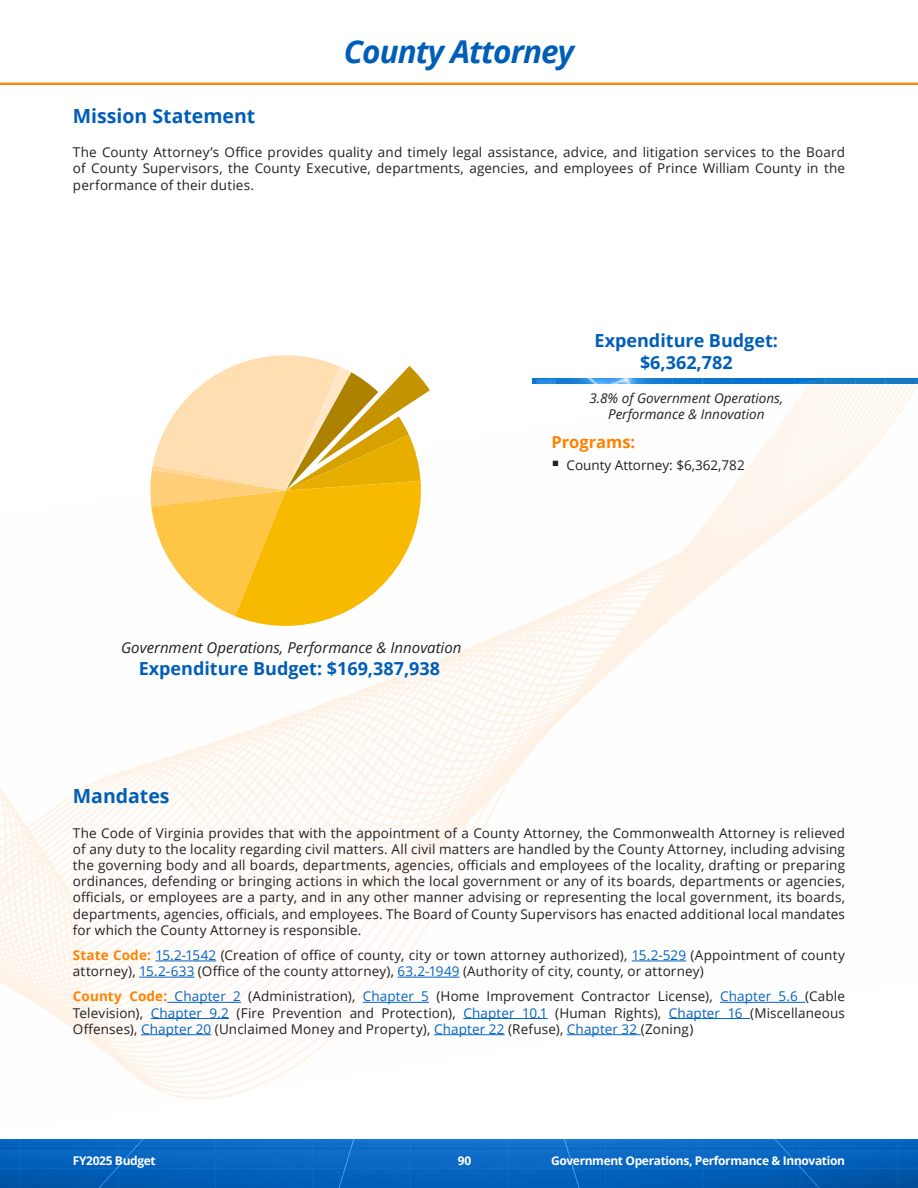
<style>
.page{position:relative;width:918px;height:1188px;background:#fff}
.page>*{position:absolute;margin:0;border:0;box-sizing:border-box;transform-origin:0 0}
.Head_2{font:italic 700 31.5px "Open Sans";letter-spacing:-.03em;color:#005eb8}
.Heading_L1{font:700 19.5px "Open Sans";color:#005eb8}
.EB_Heading{font:700 18px/21.6px "Open Sans";color:#005eb8;text-align:center}
.EB_Heading_2{font:700 16.5px "Open Sans";color:#ff8200}
.t1{font:italic 15px "Open Sans";color:#231f20}
.Body{font:13.5px/16.2px "Open Sans";letter-spacing:.01em;color:#231f20;text-align:justify}
.EB_Quote{font:italic 13.5px/16.2px "Open Sans";color:#231f20;text-align:center}
.t2{font:700 12px "Open Sans";letter-spacing:-.03em;color:#fff}
.s1{font-weight:700;color:#ff8200}
.s2{color:#0563c1}
</style>
<div class="page">
<img style="left:0;top:82px;width:918px;height:3px">
<img style="left:0;top:1139px;width:918px;height:49px">
<img style="left:0;top:379px;width:918px;height:721px">
<svg style="left:150px;top:355px;width:280px;height:272px"></svg>
<hr style="left:155px;top:961px;width:61px;height:1px;background:#0563c1">
<hr style="left:632px;top:961px;width:54px;height:1px;background:#0563c1">
<hr style="left:139px;top:977px;width:55px;height:1px;background:#0563c1">
<hr style="left:398px;top:977px;width:62px;height:1px;background:#0563c1">
<hr style="left:167px;top:1002px;width:74px;height:1px;background:#0563c1">
<hr style="left:363px;top:1002px;width:66px;height:1px;background:#0563c1">
<hr style="left:720px;top:1002px;width:85px;height:1px;background:#0563c1">
<hr style="left:151px;top:1018px;width:78px;height:1px;background:#0563c1">
<hr style="left:463px;top:1018px;width:85px;height:1px;background:#0563c1">
<hr style="left:669px;top:1018px;width:81px;height:1px;background:#0563c1">
<hr style="left:141px;top:1034px;width:70px;height:1px;background:#0563c1">
<hr style="left:434px;top:1034px;width:71px;height:1px;background:#0563c1">
<hr style="left:567px;top:1034px;width:74px;height:1px;background:#0563c1">
<svg style="left:560px;top:470px;width:18px;height:1px"></svg>
<p class="Head_2" style="left:344px;top:29px;width:232px">County Attorney</p>
<p class="Heading_L1" style="left:73px;top:102px;width:184px">Mission Statement</p>
<p class="Body" style="left:73px;top:144px;width:774px">The County Attorney’s Office provides quality and timely legal assistance, advice, and litigation services to the Board of County Supervisors, the County Executive, departments, agencies, and employees of Prince William County in the performance of their duties.</p>
<p class="t1" style="left:121px;top:638px;width:342px">Government Operations, Performance &amp; Innovation</p>
<h3 class="EB_Heading" style="left:139px;top:657px;width:303px">Expenditure Budget: $169,387,938</h3>
<p class="EB_Heading" style="left:595px;top:329px;width:185px">Expenditure Budget: $6,362,782</p>
<p class="EB_Quote" style="left:589px;top:389px;width:195px">3.8% of Government Operations,<br>Performance &amp; Innovation</p>
<p class="EB_Heading_2" style="left:551px;top:430px;width:85px">Programs:</p>
<p class="Body" style="left:551px;top:457px;width:195px">▪ County Attorney: $6,362,782</p>
<p class="Heading_L1" style="left:73px;top:782px;width:98px">Mandates</p>
<p class="Body" style="left:73px;top:824px;width:774px">The Code of Virginia provides that with the appointment of a County Attorney, the Commonwealth Attorney is relieved of any duty to the locality regarding civil matters. All civil matters are handled by the County Attorney, including advising the governing body and all boards, departments, agencies, officials and employees of the locality, drafting or preparing ordinances, defending or bringing actions in which the local government or any of its boards, departments or agencies, officials, or employees are a party, and in any other manner advising or representing the local government, its boards, departments, agencies, officials, and employees. The Board of County Supervisors has enacted additional local mandates for which the County Attorney is responsible.</p>
<p class="Body" style="left:73px;top:947px;width:774px"><span class="s1">State Code:</span> <span class="s2">15.2-1542</span> (Creation of office of county, city or town attorney authorized), <span class="s2">15.2-529</span> (Appointment of county attorney), <span class="s2">15.2-633</span> (Office of the county attorney), <span class="s2">63.2-1949</span> (Authority of city, county, or attorney)</p>
<p class="Body" style="left:73px;top:988px;width:774px"><span class="s1">County Code:</span> <span class="s2">Chapter 2</span> (Administration), <span class="s2">Chapter 5</span> (Home Improvement Contractor License), <span class="s2">Chapter 5.6</span> (Cable Television), <span class="s2">Chapter 9.2</span> (Fire Prevention and Protection), <span class="s2">Chapter 10.1</span> (Human Rights), <span class="s2">Chapter 16</span> (Miscellaneous Offenses), <span class="s2">Chapter 20</span> (Unclaimed Money and Property), <span class="s2">Chapter 22</span> (Refuse), <span class="s2">Chapter 32</span> (Zoning)</p>
<p class="t2" style="left:73px;top:1152px;width:84px">FY2025 Budget</p>
<p class="t2" style="left:458px;top:1152px;width:15px">90</p>
<p class="t2" style="left:551px;top:1152px;width:296px">Government Operations, Performance &amp; Innovation</p>
</div>
